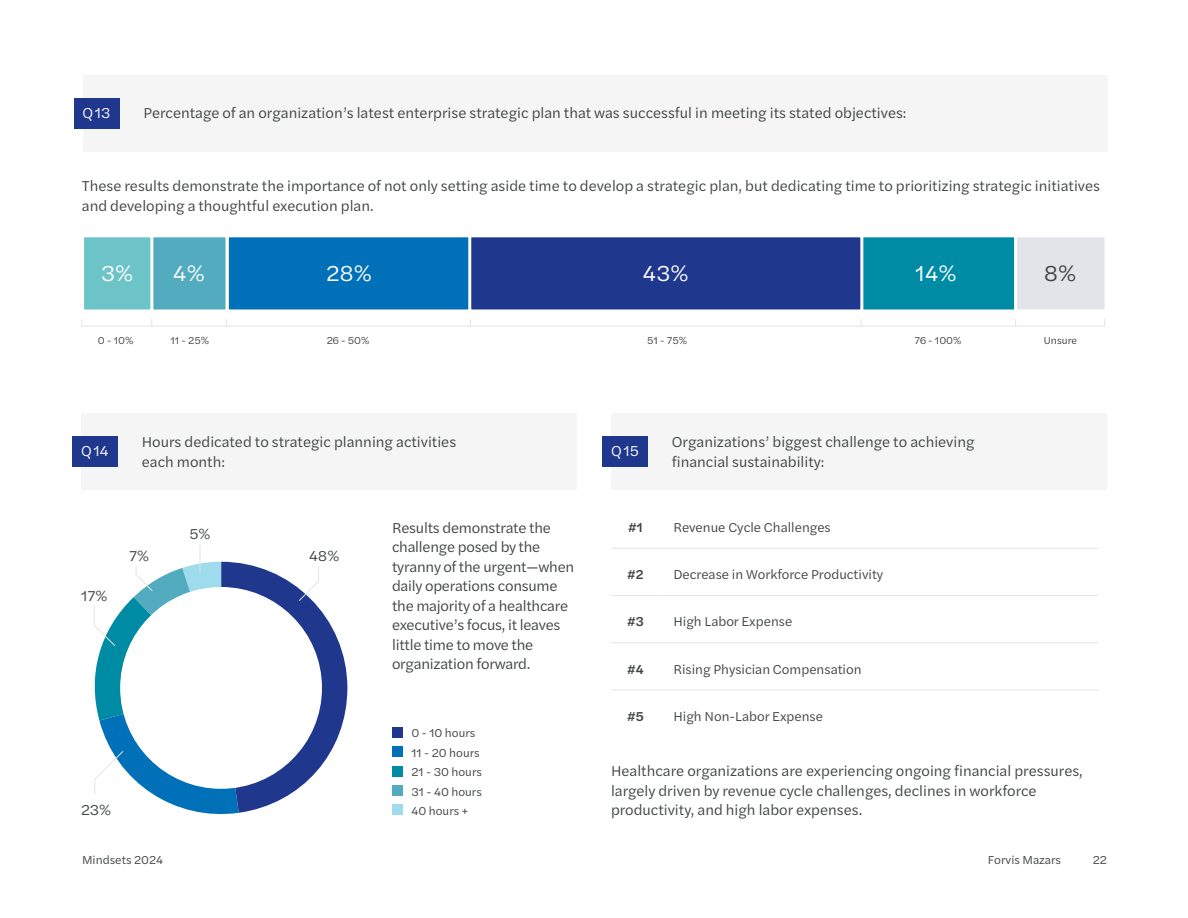
<style>
.page{position:relative;width:1188px;height:918px;background:#fff}
.page>*{position:absolute;margin:0;border:0;box-sizing:border-box;transform-origin:0 0}
.t1{font:22.65px "Halyard Text";color:#fff}
.t2{font:22.65px "Halyard Text";color:#3f4540}
.t3{font:15px/19.5px "Halyard Text";color:#3f4540}
.t4{font:15px "Halyard Text";letter-spacing:.05em;color:#fff}
.t5{font:13.5px "Halyard Text";color:#3f4540}
.t6{font:500 13.5px "Halyard Text";color:#3f4540}
.t7{font:12px/19.5px "Halyard Text";color:#3f4540}
.t8{font:10.5px "Halyard Text";color:#3f4540}
</style>
<div class="page">
<div style="left:83px;top:75px;width:1025px;height:77px;background:#f5f5f5"></div>
<div style="left:74px;top:98px;width:45px;height:30px;background:#1f378c"></div>
<hr style="left:660px;top:548px;width:439px;height:1px;background:#e2e4e9">
<hr style="left:660px;top:595px;width:439px;height:1px;background:#e2e4e9">
<hr style="left:660px;top:642px;width:439px;height:1px;background:#e2e4e9">
<hr style="left:660px;top:690px;width:439px;height:1px;background:#e2e4e9">
<hr style="left:611px;top:548px;width:49px;height:1px;background:#e2e4e9">
<hr style="left:611px;top:595px;width:49px;height:1px;background:#e2e4e9">
<hr style="left:611px;top:642px;width:49px;height:1px;background:#e2e4e9">
<hr style="left:611px;top:690px;width:49px;height:1px;background:#e2e4e9">
<div style="left:611px;top:413px;width:496px;height:77px;background:#f5f5f5"></div>
<div style="left:603px;top:436px;width:45px;height:31px;background:#1f378c"></div>
<div style="left:81px;top:413px;width:496px;height:77px;background:#f5f5f5"></div>
<div style="left:72px;top:436px;width:46px;height:31px;background:#1f378c"></div>
<div style="left:392px;top:728px;width:10px;height:10px;background:#1f378c"></div>
<div style="left:392px;top:747px;width:10px;height:10px;background:#0070b9"></div>
<div style="left:392px;top:766px;width:10px;height:10px;background:#008ba4"></div>
<div style="left:392px;top:785px;width:10px;height:11px;background:#53abc0"></div>
<div style="left:392px;top:805px;width:10px;height:10px;background:#9ddbed"></div>
<div style="left:227px;top:236px;width:244px;height:75px;background:#0070b9"></div>
<div style="left:226px;top:234px;width:247px;height:78px;border:3px solid #fff"></div>
<div style="left:151px;top:236px;width:76px;height:75px;background:#53abc0"></div>
<div style="left:150px;top:234px;width:79px;height:78px;border:3px solid #fff"></div>
<div style="left:83px;top:236px;width:69px;height:75px;background:#6cc4c9"></div>
<div style="left:81px;top:234px;width:72px;height:78px;border:3px solid #fff"></div>
<div style="left:1014px;top:236px;width:92px;height:75px;background:#e2e4e9"></div>
<div style="left:1013px;top:234px;width:95px;height:78px;border:3px solid #fff"></div>
<div style="left:856px;top:236px;width:160px;height:75px;background:#008ba4"></div>
<div style="left:855px;top:234px;width:162px;height:78px;border:3px solid #fff"></div>
<div style="left:470px;top:236px;width:392px;height:75px;background:#1f378c"></div>
<div style="left:468px;top:234px;width:395px;height:78px;border:3px solid #fff"></div>
<hr style="left:81px;top:326px;width:1023px;height:1px;background:#e2e4e9">
<svg style="left:94px;top:545px;width:253px;height:270px"></svg>
<p class="t4" style="left:83px;top:102px;width:29px">Q13</p>
<p class="t3" style="left:143px;top:102px;width:765px">Percentage of an organization’s latest enterprise strategic plan that was successful in meeting its stated objectives:</p>
<p class="t3" style="left:82px;top:176px;width:1020px">These results demonstrate the importance of not only setting aside time to develop a strategic plan, but dedicating time to prioritizing strategic initiatives and developing a thoughtful execution plan.</p>
<h1 class="t1" style="left:101px;top:257px;width:34px">3%</h1>
<h1 class="t1" style="left:173px;top:257px;width:33px">4%</h1>
<h1 class="t1" style="left:326px;top:257px;width:48px">28%</h1>
<h1 class="t1" style="left:643px;top:257px;width:47px">43%</h1>
<h1 class="t1" style="left:915px;top:257px;width:43px">14%</h1>
<h1 class="t2" style="left:1044px;top:257px;width:34px">8%</h1>
<p class="t8" style="left:98px;top:333px;width:37px">0 - 10%</p>
<p class="t8" style="left:170px;top:333px;width:40px">11 - 25%</p>
<p class="t8" style="left:327px;top:333px;width:44px">26 - 50%</p>
<p class="t8" style="left:647px;top:333px;width:41px">51 - 75%</p>
<p class="t8" style="left:915px;top:333px;width:49px">76 - 100%</p>
<p class="t8" style="left:1044px;top:333px;width:35px">Unsure</p>
<p class="t4" style="left:81px;top:441px;width:29px">Q14</p>
<p class="t3" style="left:142px;top:431px;width:316px">Hours dedicated to strategic planning activities each month:</p>
<p class="t4" style="left:611px;top:441px;width:29px">Q15</p>
<p class="t3" style="left:672px;top:431px;width:304px">Organizations’ biggest challenge to achieving financial sustainability:</p>
<p class="t3" style="left:81px;top:585px;width:28px">17%</p>
<p class="t3" style="left:129px;top:545px;width:21px">7%</p>
<p class="t3" style="left:189px;top:523px;width:23px">5%</p>
<p class="t3" style="left:81px;top:800px;width:32px">23%</p>
<p class="t3" style="left:309px;top:545px;width:32px">48%</p>
<p class="t3" style="left:392px;top:517px;width:184px">Results demonstrate the challenge posed by the tyranny of the urgent—when daily operations consume the majority of a healthcare executive’s focus, it leaves little time to move the organization forward.</p>
<p class="t6" style="left:628px;top:518px;width:16px">#1</p>
<p class="t5" style="left:673px;top:518px;width:159px">Revenue Cycle Challenges</p>
<p class="t6" style="left:627px;top:565px;width:18px">#2</p>
<p class="t5" style="left:673px;top:565px;width:211px">Decrease in Workforce Productivity</p>
<p class="t6" style="left:627px;top:612px;width:18px">#3</p>
<p class="t5" style="left:673px;top:612px;width:121px">High Labor Expense</p>
<p class="t6" style="left:627px;top:659px;width:18px">#4</p>
<p class="t5" style="left:673px;top:659px;width:190px">Rising Physician Compensation</p>
<p class="t6" style="left:627px;top:707px;width:18px">#5</p>
<p class="t5" style="left:673px;top:707px;width:151px">High Non-Labor Expense</p>
<p class="t7" style="left:411px;top:723px;width:72px">0 - 10 hours<br>11 - 20 hours<br>21 - 30 hours<br>31 - 40 hours<br>40 hours +</p>
<p class="t3" style="left:611px;top:761px;width:473px">Healthcare organizations are experiencing ongoing financial pressures, largely driven by revenue cycle challenges, declines in workforce productivity, and high labor expenses.</p>
<p class="t7" style="left:82px;top:849px;width:83px">Mindsets 2024</p>
<p class="t7" style="left:988px;top:849px;width:75px">Forvis Mazars</p>
<p class="t7" style="left:1093px;top:849px;width:16px">22</p>
</div>
